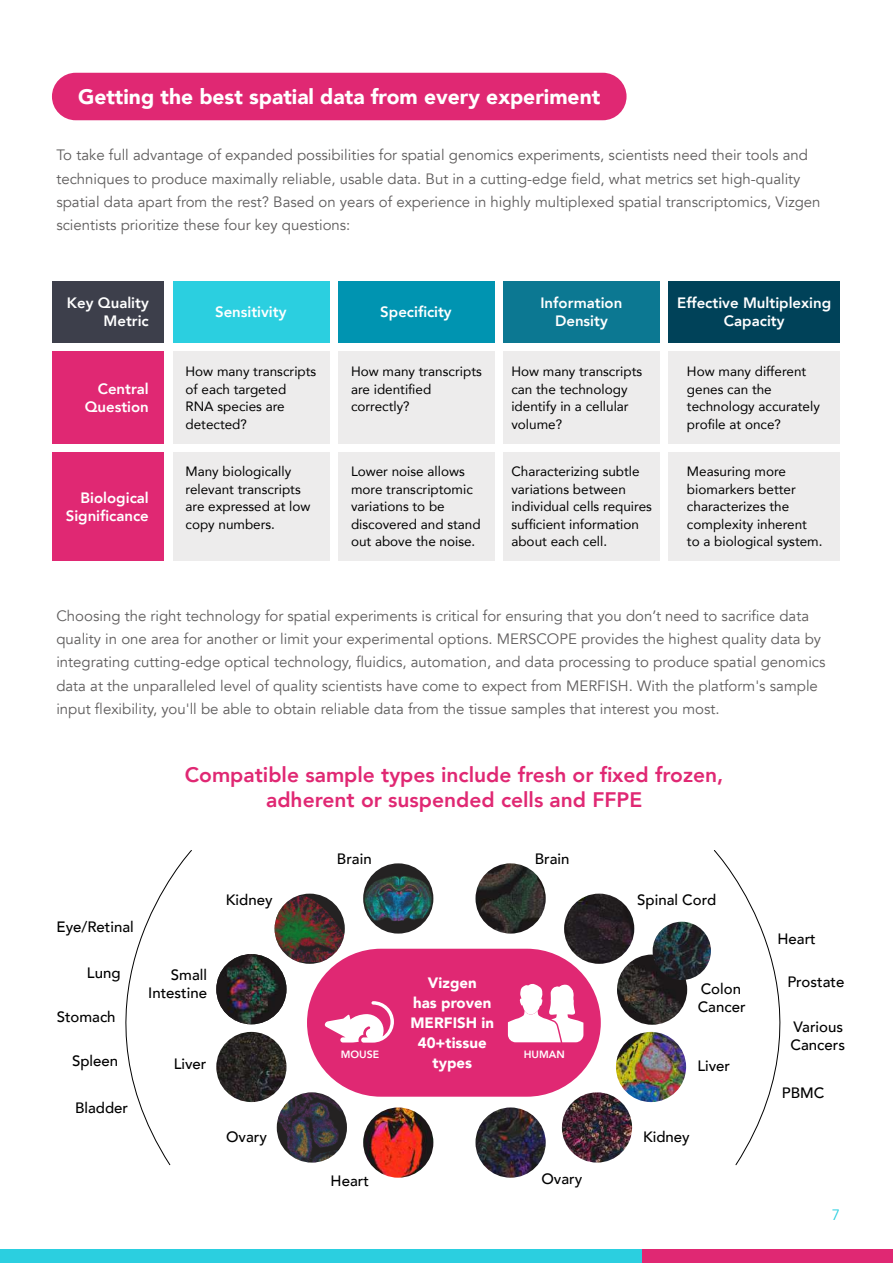
<style>
.page{position:relative;width:893px;height:1263px;background:#fff}
.page>*{position:absolute;margin:0;border:0;box-sizing:border-box;transform-origin:0 0}
.t1{font:800 21px/25px "Avenir";color:#e02873;text-align:center}
.t2{font:900 21px "Avenir";color:#fff}
.t3{font:15px/23.2px "Avenir";color:#5f5d5d}
.t4{font:500 15px/17.9px "Avenir";color:#000}
.t5{font:800 15px/17.9px "Avenir";color:#fff;text-align:right}
.t6{font:900 15px/20px "Avenir";color:#fff;text-align:center}
.t7{font:15px "Avenir";color:#2bcfe0}
.t8{font:13.5px/17.5px "Avenir";color:#000}
.t9{font:800 10.5px "Avenir";color:#fff}
</style>
<div class="page">
<div style="left:52px;top:73px;width:575px;height:47px;background:#e02873;border-radius:24px"></div>
<div style="left:363px;top:863px;width:70px;height:70px;background:#242222;border-radius:50%"></div>
<img style="left:363px;top:874px;width:70px;height:49px">
<img style="left:275px;top:896px;width:70px;height:65px">
<img style="left:216px;top:954px;width:70px;height:70px;border-radius:50%">
<img style="left:216px;top:1032px;width:70px;height:70px;border-radius:50%">
<img style="left:277px;top:1092px;width:70px;height:70px;border-radius:50%">
<img style="left:363px;top:1107px;width:70px;height:71px;border-radius:50%">
<svg style="left:125px;top:850px;width:67px;height:316px"></svg>
<svg style="left:714px;top:850px;width:67px;height:316px"></svg>
<div style="left:307px;top:949px;width:294px;height:148px;background:#e02873;border-radius:74px"></div>
<svg style="left:325px;top:1001px;width:69px;height:41px"></svg>
<svg style="left:508px;top:984px;width:75px;height:58px"></svg>
<img style="left:475px;top:1107px;width:71px;height:71px;border-radius:50%">
<img style="left:562px;top:1092px;width:70px;height:70px;border-radius:50%">
<img style="left:616px;top:1032px;width:70px;height:70px;border-radius:50%">
<img style="left:617px;top:954px;width:70px;height:71px;border-radius:50%">
<img style="left:653px;top:922px;width:58px;height:58px;border-radius:50%">
<img style="left:475px;top:863px;width:71px;height:70px;border-radius:50%">
<img style="left:564px;top:894px;width:70px;height:70px;border-radius:50%">
<div style="left:173px;top:351px;width:156px;height:93px;background:#edecec"></div>
<div style="left:173px;top:452px;width:156px;height:109px;background:#edecec"></div>
<div style="left:338px;top:351px;width:157px;height:93px;background:#edecec"></div>
<div style="left:338px;top:452px;width:157px;height:109px;background:#edecec"></div>
<div style="left:503px;top:351px;width:157px;height:93px;background:#edecec"></div>
<div style="left:503px;top:452px;width:157px;height:109px;background:#edecec"></div>
<div style="left:668px;top:351px;width:172px;height:93px;background:#edecec"></div>
<div style="left:668px;top:452px;width:172px;height:109px;background:#edecec"></div>
<div style="left:53px;top:351px;width:111px;height:93px;background:#e02873"></div>
<div style="left:53px;top:452px;width:111px;height:109px;background:#e02873"></div>
<div style="left:53px;top:281px;width:111px;height:61px;background:#3d3f4b"></div>
<div style="left:173px;top:281px;width:156px;height:61px;background:#2bcfe0"></div>
<div style="left:338px;top:281px;width:157px;height:61px;background:#0094b1"></div>
<div style="left:503px;top:281px;width:157px;height:61px;background:#0c7892"></div>
<div style="left:668px;top:281px;width:172px;height:61px;background:#004259"></div>
<div style="left:641px;top:1249px;width:252px;height:14px;background:#e02873"></div>
<div style="left:0;top:1249px;width:641px;height:14px;background:#2bcfe0"></div>
<h1 class="t2" style="left:78px;top:83px;width:524px">Getting the best spatial data from every experiment</h1>
<p class="t3" style="left:56px;top:144px;width:766px">To take full advantage of expanded possibilities for spatial genomics experiments, scientists need their tools and techniques to produce maximally reliable, usable data. But in a cutting-edge field, what metrics set high-quality spatial data apart from the rest? Based on years of experience in highly multiplexed spatial transcriptomics, Vizgen scientists prioritize these four key questions:</p>
<p class="t5" style="left:67px;top:294px;width:83px">Key Quality<br>Metric</p>
<p class="t5" style="left:215px;top:303px;width:73px">Sensitivity</p>
<p class="t5" style="left:380px;top:303px;width:73px">Specificity</p>
<p class="t5" style="left:540px;top:294px;width:83px;text-align:center">Information<br>Density</p>
<p class="t5" style="left:677px;top:294px;width:155px;text-align:center">Effective Multiplexing<br>Capacity</p>
<p class="t5" style="left:85px;top:380px;width:66px">Central<br>Question</p>
<p class="t5" style="left:66px;top:489px;width:85px">Biological<br>Significance</p>
<p class="t8" style="left:185px;top:363px;width:132px">How many transcripts of each targeted<br>RNA species are detected?</p>
<p class="t8" style="left:185px;top:463px;width:127px">Many biologically relevant transcripts are expressed at low copy numbers.</p>
<p class="t8" style="left:351px;top:363px;width:132px">How many transcripts are identified correctly?</p>
<p class="t8" style="left:351px;top:463px;width:131px">Lower noise allows more transcriptomic variations to be discovered and stand out above the noise.</p>
<p class="t8" style="left:511px;top:363px;width:132px">How many transcripts can the technology identify in a cellular volume?</p>
<p class="t8" style="left:511px;top:463px;width:142px">Characterizing subtle variations between individual cells requires sufficient information about each cell.</p>
<p class="t8" style="left:687px;top:363px;width:134px">How many different genes can the technology accurately profile at once?</p>
<p class="t8" style="left:687px;top:463px;width:137px">Measuring more biomarkers better characterizes the complexity inherent to a biological system.</p>
<p class="t3" style="left:56px;top:604px;width:771px">Choosing the right technology for spatial experiments is critical for ensuring that you don’t need to sacrifice data quality in one area for another or limit your experimental options. MERSCOPE provides the highest quality data by integrating cutting-edge optical technology, fluidics, automation, and data processing to produce spatial genomics data at the unparalleled level of quality scientists have come to expect from MERFISH. With the platform's sample input flexibility, you'll be able to obtain reliable data from the tissue samples that interest you most.</p>
<h1 class="t1" style="left:185px;top:762px;width:540px">Compatible sample types include fresh or fixed frozen, adherent or suspended cells and FFPE</h1>
<p class="t4" style="left:57px;top:918px;width:79px">Eye/Retinal</p>
<p class="t4" style="left:87px;top:964px;width:35px">Lung</p>
<p class="t4" style="left:57px;top:1007px;width:60px">Stomach</p>
<p class="t4" style="left:72px;top:1052px;width:48px">Spleen</p>
<p class="t4" style="left:75px;top:1099px;width:55px">Bladder</p>
<p class="t4" style="left:148px;top:966px;width:60px;text-align:right">Small<br>Intestine</p>
<p class="t4" style="left:174px;top:1055px;width:34px">Liver</p>
<p class="t4" style="left:226px;top:891px;width:48px">Kidney</p>
<p class="t4" style="left:226px;top:1128px;width:42px">Ovary</p>
<p class="t4" style="left:337px;top:850px;width:36px">Brain</p>
<p class="t4" style="left:535px;top:850px;width:36px">Brain</p>
<p class="t6" style="left:410px;top:973px;width:85px">Vizgen<br>has proven<br>MERFISH in<br>40+tissue types</p>
<p class="t9" style="left:341px;top:1047px;width:40px">MOUSE</p>
<p class="t9" style="left:524px;top:1047px;width:43px">HUMAN</p>
<p class="t4" style="left:331px;top:1172px;width:40px">Heart</p>
<p class="t4" style="left:541px;top:1170px;width:42px">Ovary</p>
<p class="t4" style="left:637px;top:891px;width:80px">Spinal Cord</p>
<p class="t4" style="left:698px;top:980px;width:49px">Colon<br>Cancer</p>
<p class="t4" style="left:697px;top:1057px;width:34px">Liver</p>
<p class="t4" style="left:643px;top:1128px;width:48px">Kidney</p>
<p class="t4" style="left:777px;top:930px;width:40px">Heart</p>
<p class="t4" style="left:787px;top:973px;width:58px">Prostate</p>
<p class="t4" style="left:791px;top:1018px;width:56px">Various<br>Cancers</p>
<p class="t4" style="left:782px;top:1084px;width:44px">PBMC</p>
<p class="t7" style="left:832px;top:1205px;width:10px">7</p>
</div>
